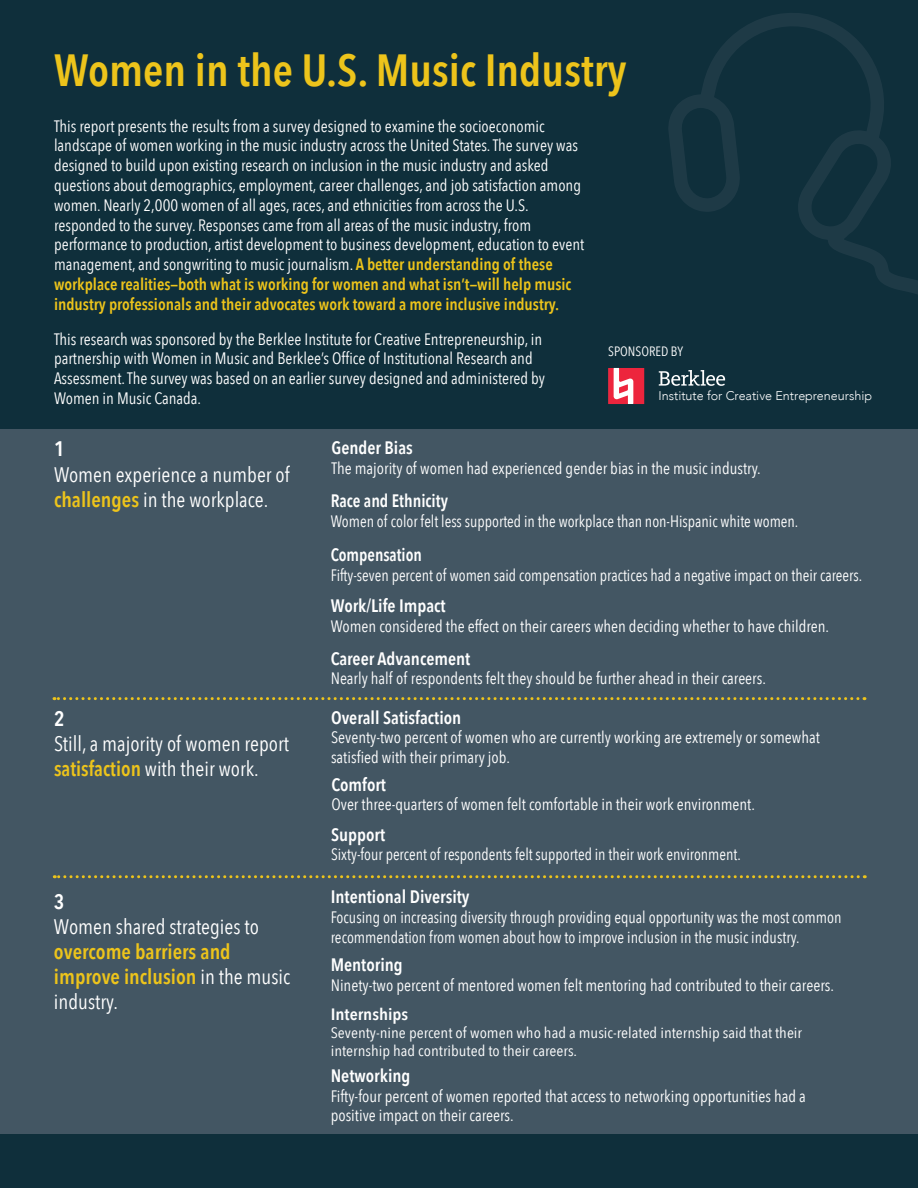
<style>
.page{position:relative;width:918px;height:1188px;background:#fff}
.page>*{position:absolute;margin:0;border:0;box-sizing:border-box;transform-origin:0 0}
.t1{font:600 45px "Avenir Next Condensed";color:#edc41b}
.t2{font:21px/25.2px "Avenir Next Condensed";color:#fff}
.t3{font:600 21px/25.2px "Avenir Next Condensed";color:#edc41b}
.t4{font:600 21px "Avenir Next Condensed";color:#fff}
.t5{font:600 18px "Avenir Next Condensed";color:#fff}
.t6{font:600 18px "Avenir Next Condensed";color:#fff;scale:.95 1}
.t7{font:600 18px "Avenir Next Condensed";color:#fff;scale:.93 1}
.t8{font:16.5px/19.8px "Avenir Next Condensed";color:#fff}
.t9{font:16.5px "Avenir Next Condensed";color:#fff;scale:.95 1}
.t10{font:16.5px/19.8px "Avenir Next Condensed";color:#fff;scale:.96 1}
.t11{font:600 16.35px "Avenir Next Condensed";color:#fff;scale:1.1 1}
.t12{font:15px/18px "Avenir Next Condensed";color:#fff;scale:1.1 1}
.t13{font:13.5px "Avenir Next Condensed";color:#fff}
.t14{font:300 12.6px "Avenir";color:#fff}
.s1{font-weight:600;color:#edc41b}
.s2{font-weight:400;color:#fff}
</style>
<div class="page">
<div style="left:0;top:0;width:918px;height:462px;background:#0f2f3b"></div>
<div style="left:0;top:455px;width:918px;height:733px;background:#0f2f3b"></div>
<div style="left:0;top:430px;width:918px;height:704px;background:#435663"></div>
<svg style="left:54px;top:697px;width:804px;height:3px"></svg>
<svg style="left:54px;top:875px;width:804px;height:3px"></svg>
<svg style="left:608px;top:368px;width:36px;height:36px"></svg>
<svg style="left:659px;top:370px;width:66px;height:16px"></svg>
<svg style="left:668px;top:13px;width:250px;height:281px"></svg>
<h1 class="t1" style="left:54px;top:32px;width:574px">Women in the U.S. Music Industry</h1>
<p class="t8" style="left:54px;top:115px;width:532px">This report presents the results from a survey designed to examine the socioeconomic landscape of women working in the music industry across the United States. The survey was designed to build upon existing research on inclusion in the music industry and asked questions about demographics, employment, career challenges, and job satisfaction among women. Nearly 2,000 women of all ages, races, and ethnicities from across the U.S. responded to the survey. Responses came from all areas of the music industry, from performance to production, artist development to business development, education to event management, and songwriting to music journalism. <span class="s1">A better understanding of these workplace realities—both what is working for women and what isn’t—will help music industry professionals and their advocates work toward a more inclusive industry.</span></p>
<p class="t8" style="left:54px;top:328px;width:493px">This research was sponsored by the Berklee Institute for Creative Entrepreneurship, in partnership with Women in Music and Berklee’s Office of Institutional Research and Assessment. The survey was based on an earlier survey designed and administered by Women in Music Canada.</p>
<p class="t4" style="left:54px;top:431px;width:12px">1</p>
<p class="t2" style="left:54px;top:461px;width:237px">Women experience a number of <span class="s1">challenges</span> in the workplace.</p>
<p class="t13" style="left:608px;top:340px;width:76px">SPONSORED BY</p>
<p class="t14" style="left:659px;top:388px;width:215px">Institute for Creative Entrepreneurship</p>
<p class="t5" style="left:332px;top:432px;width:83px">Gender Bias</p>
<p class="t8" style="left:332px;top:457px;width:431px">The majority of women had experienced gender bias in the music industry.</p>
<p class="t6" style="left:331px;top:485px;width:125px">Race and Ethnicity</p>
<p class="t9" style="left:331px;top:507px;width:494px">Women of color felt less supported in the workplace than non-Hispanic white women.</p>
<p class="t7" style="left:331px;top:539px;width:100px">Compensation</p>
<p class="t9" style="left:331px;top:561px;width:561px">Fifty-seven percent of women said compensation practices had a negative impact on their careers.</p>
<p class="t4" style="left:54px;top:700px;width:12px">2</p>
<p class="t2" style="left:54px;top:730px;width:237px">Still, a majority of women report <span class="s1">satisfaction</span> with their work.</p>
<p class="t4" style="left:54px;top:883px;width:12px">3</p>
<p class="t2" style="left:54px;top:913px;width:206px">Women shared strategies to</p>
<p class="t3" style="left:54px;top:938px;width:238px">overcome barriers and improve inclusion <span class="s2">in the music industry.</span></p>
<p class="t5" style="left:331px;top:590px;width:116px">Work/Life Impact</p>
<p class="t8" style="left:331px;top:616px;width:500px">Women considered the effect on their careers when deciding whether to have children.</p>
<p class="t5" style="left:331px;top:643px;width:141px">Career Advancement</p>
<p class="t8" style="left:331px;top:668px;width:437px">Nearly half of respondents felt they should be further ahead in their careers.</p>
<p class="t5" style="left:331px;top:702px;width:132px">Overall Satisfaction</p>
<p class="t8" style="left:331px;top:727px;width:490px">Seventy-two percent of women who are currently working are extremely or somewhat satisfied with their primary job.</p>
<p class="t5" style="left:331px;top:769px;width:56px">Comfort</p>
<p class="t8" style="left:331px;top:794px;width:425px">Over three-quarters of women felt comfortable in their work environment.</p>
<p class="t5" style="left:331px;top:819px;width:56px">Support</p>
<p class="t9" style="left:331px;top:841px;width:433px">Sixty-four percent of respondents felt supported in their work environment.</p>
<p class="t5" style="left:331px;top:881px;width:140px">Intentional Diversity</p>
<p class="t10" style="left:331px;top:906px;width:534px">Focusing on increasing diversity through providing equal opportunity was the most common recommendation from women about how to improve inclusion in the music industry.</p>
<p class="t5" style="left:331px;top:949px;width:74px">Mentoring</p>
<p class="t8" style="left:331px;top:974px;width:505px">Ninety-two percent of mentored women felt mentoring had contributed to their careers.</p>
<p class="t11" style="left:331px;top:1000px;width:72px">Internships</p>
<p class="t12" style="left:331px;top:1023px;width:430px">Seventy-nine percent of women who had a music-related internship said that their internship had contributed to their careers.</p>
<p class="t5" style="left:331px;top:1060px;width:81px">Networking</p>
<p class="t8" style="left:331px;top:1085px;width:477px">Fifty-four percent of women reported that access to networking opportunities had a positive impact on their careers.</p>
</div>
